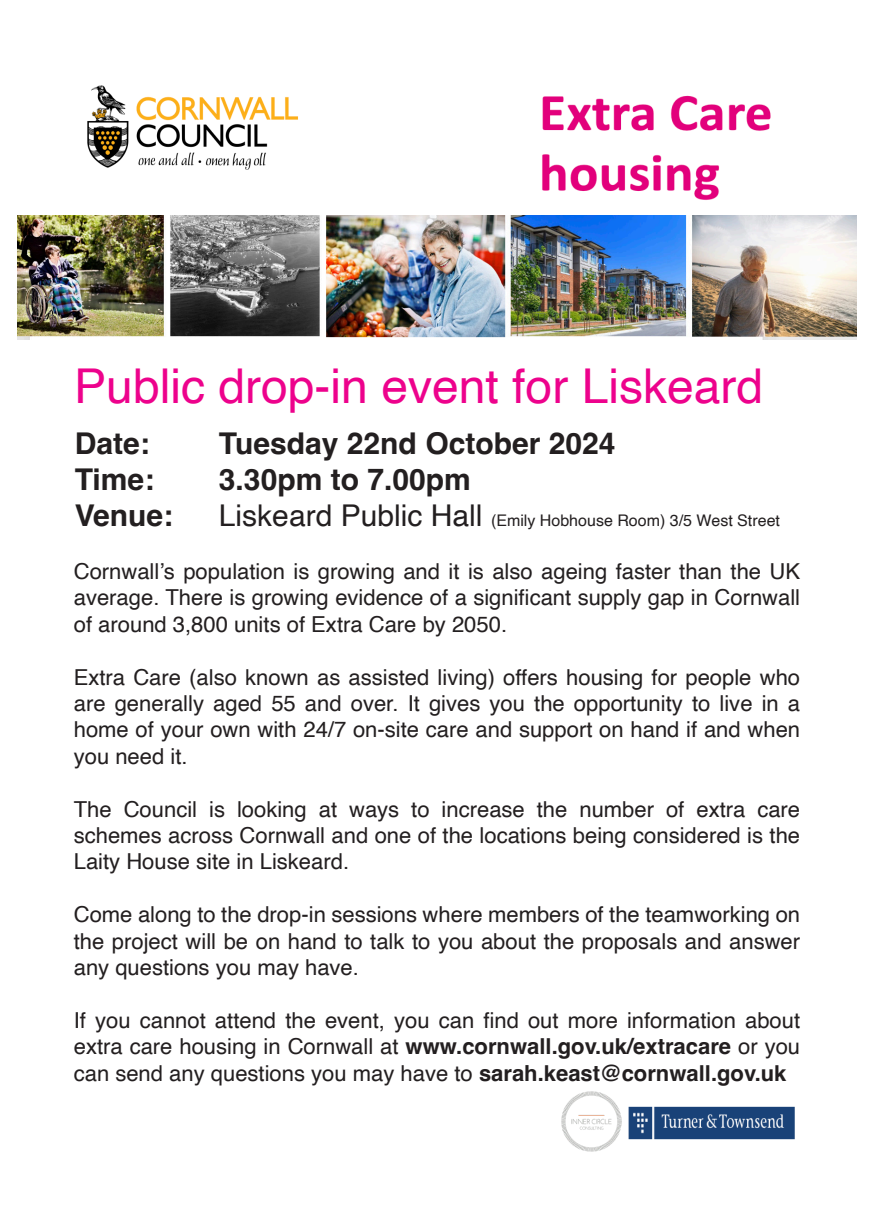
<style>
.page{position:relative;width:874px;height:1225px;background:#fff}
.page>*{position:absolute;margin:0;border:0;box-sizing:border-box;transform-origin:0 0}
.t1{font:48px "Helvetica";color:#ed028c}
.t2{font:700 30px "Helvetica";color:#231f20}
.t3{font:22px/26.4px "Helvetica";color:#231f20;text-align:justify}
.t4{font:16px "Helvetica";color:#231f20}
.s1{font-size:30px}
.s2{font-weight:700}
</style>
<div class="page">
<img style="left:17px;top:215px;width:839px;height:125px">
<img style="left:87px;top:85px;width:211px;height:85px">
<img style="left:542px;top:95px;width:229px;height:105px">
<img style="left:621px;top:1106px;width:174px;height:34px">
<img style="left:561px;top:1091px;width:60px;height:60px">
<p class="t1" style="left:74px;top:349px;width:690px">Public drop-in event for Liskeard</p>
<p class="t2" style="left:75px;top:425px;width:76px">Date:</p>
<p class="t2" style="left:219px;top:425px;width:398px">Tuesday 22nd October 2024</p>
<p class="t2" style="left:75px;top:461px;width:81px">Time:</p>
<p class="t2" style="left:219px;top:461px;width:253px">3.30pm to 7.00pm</p>
<p class="t2" style="left:75px;top:497px;width:100px">Venue:</p>
<p class="t4" style="left:219px;top:507px;width:562px"><span class="s1">Liskeard Public Hall</span> (Emily Hobhouse Room) 3/5 West Street</p>
<p class="t3" style="left:74px;top:559px;width:727px">Cornwall’s population is growing and it is also ageing faster than the UK average. There is growing evidence of a significant supply gap in Cornwall of around 3,800 units of Extra Care by 2050.</p>
<p class="t3" style="left:74px;top:664px;width:727px">Extra Care (also known as assisted living) offers housing for people who are generally aged 55 and over. It gives you the opportunity to live in a home of your own with 24/7 on-site care and support on hand if and when you need it.</p>
<p class="t3" style="left:74px;top:796px;width:727px">The Council is looking at ways to increase the number of extra care schemes across Cornwall and one of the locations being considered is the Laity House site in Liskeard.</p>
<p class="t3" style="left:74px;top:902px;width:727px">Come along to the drop-in sessions where members of the teamworking on the project will be on hand to talk to you about the proposals and answer any questions you may have.</p>
<p class="t3" style="left:74px;top:1007px;width:727px">If you cannot attend the event, you can find out more information about extra care housing in Cornwall at <span class="s2">www.cornwall.gov.uk/extracare</span> or you can send any questions you may have to <span class="s2">sarah.keast@cornwall.gov.uk</span></p>
</div>
